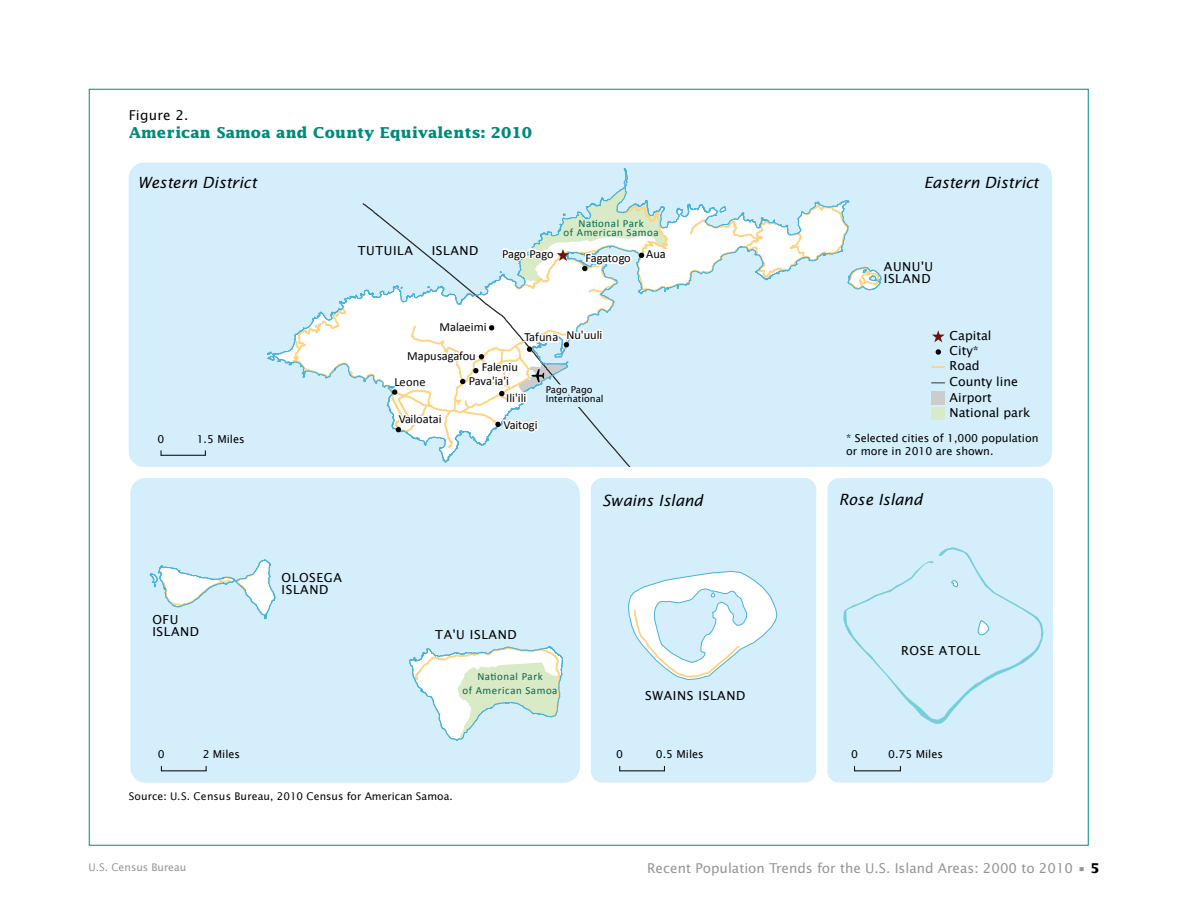
<style>
.page{position:relative;width:1188px;height:918px;background:#fff}
.page>*{position:absolute;margin:0;border:0;box-sizing:border-box;transform-origin:0 0}
.t1{font:italic 15.45px "Lucida Sans";color:#000}
.t2{font:700 15px "Lucida";letter-spacing:.02em;color:#008a7c}
.t3{font:13.5px "Lucida Sans";color:#939598}
.t4{font:13.5px "Lucida Sans";letter-spacing:.02em;color:#000}
.t5{font:12.45px/26.2px "Calibri";color:#000}
.t6{font:12.45px/11.9px "Lucida Sans Unicode";letter-spacing:.05em;color:#000}
.t7{font:12.45px/15.5px "Lucida Sans Unicode";color:#000}
.t8{font:12.45px "Calibri";letter-spacing:-.03em;color:#000}
.t9{font:10.95px/13.2px "Lucida Sans Unicode";color:#000}
.t10{font:10.95px/13.5px "Calibri";letter-spacing:.05em;color:#006850;text-align:center}
.t11{font:10.5px "Lucida Sans";color:#000}
.t12{font:10.5px "Lucida Sans";color:#939598}
.t13{font:9.45px/8.6px "Lucida Sans Unicode";color:#000}
.s1{font-weight:700;color:#000}
</style>
<div class="page">
<div style="left:131px;top:478px;width:449px;height:305px;background:#d4eefb"></div>
<div style="left:150px;top:560px;width:413px;height:180px;background:#d4eefb"></div>
<div style="left:187px;top:580px;width:373px;height:160px;background:#d4eefb"></div>
<svg style="left:409px;top:646px;width:154px;height:95px"></svg>
<svg style="left:150px;top:560px;width:126px;height:59px"></svg>
<div style="left:591px;top:478px;width:225px;height:305px;background:#d4eefb"></div>
<svg style="left:628px;top:571px;width:149px;height:109px"></svg>
<div style="left:129px;top:163px;width:923px;height:304px;background:#d4eefb"></div>
<div style="left:828px;top:478px;width:225px;height:305px;background:#d4eefb"></div>
<div style="left:843px;top:547px;width:201px;height:177px;background:#d4eefb"></div>
<hr style="left:161px;top:455px;width:44px;height:1px;background:#000">
<hr style="left:161px;top:770px;width:45px;height:1px;background:#000">
<hr style="left:620px;top:770px;width:44px;height:1px;background:#000">
<hr style="left:855px;top:770px;width:45px;height:1px;background:#000">
<svg style="left:932px;top:330px;width:13px;height:12px"></svg>
<svg style="left:267px;top:168px;width:616px;height:294px"></svg>
<svg style="left:936px;top:349px;width:5px;height:6px"></svg>
<svg style="left:932px;top:366px;width:13px;height:2px"></svg>
<svg style="left:932px;top:382px;width:13px;height:1px"></svg>
<div style="left:932px;top:392px;width:13px;height:13px;background:#ccc"></div>
<div style="left:932px;top:407px;width:13px;height:13px;background:#d9eac6"></div>
<p class="t4" style="left:129px;top:107px;width:61px">Figure 2.</p>
<p class="t2" style="left:129px;top:124px;width:405px">American Samoa and County Equivalents: 2010</p>
<p class="t1" style="left:137px;top:174px;width:121px">Western District</p>
<p class="t9" style="left:158px;top:432px;width:8px">0</p>
<p class="t9" style="left:197px;top:432px;width:49px">1.5 Miles</p>
<p class="t6" style="left:358px;top:245px;width:57px">TUTUILA</p>
<p class="t6" style="left:432px;top:245px;width:48px">ISLAND</p>
<p class="t5" style="left:502px;top:240px;width:53px">Pago Pago</p>
<p class="t10" style="left:564px;top:219px;width:96px;line-height:8.9px">National Park<br>of American Samoa</p>
<p class="t8" style="left:585px;top:250px;width:47px">Fagatogo</p>
<p class="t5" style="left:646px;top:241px;width:21px">Aua</p>
<p class="t5" style="left:439px;top:314px;width:49px">Malaeimi</p>
<p class="t5" style="left:524px;top:324px;width:35px">Tafuna</p>
<p class="t5" style="left:566px;top:322px;width:37px">Nu'uuli</p>
<p class="t5" style="left:395px;top:342px;width:83px;text-indent:13px">Mapusagafou<br>Leone</p>
<p class="t5" style="left:482px;top:354px;width:38px">Faleniu</p>
<p class="t5" style="left:469px;top:368px;width:42px">Pava'ia'i</p>
<p class="t5" style="left:399px;top:406px;width:44px">Vailoatai</p>
<p class="t5" style="left:506px;top:384px;width:22px">Ili'ili</p>
<p class="t5" style="left:504px;top:412px;width:36px">Vaitogi</p>
<p class="t13" style="left:546px;top:386px;width:59px">Pago Pago<br>International</p>
<p class="t1" style="left:924px;top:174px;width:117px">Eastern District</p>
<p class="t6" style="left:884px;top:260px;width:51px">AUNU'U<br>ISLAND</p>
<p class="t7" style="left:950px;top:328px;width:82px">Capital<br>City*<br>Road<br>County line<br>Airport<br>National park</p>
<p class="t9" style="left:846px;top:431px;width:194px">* Selected cities of 1,000 population or more in 2010 are shown.</p>
<p class="t6" style="left:152px;top:614px;width:48px">OFU<br>ISLAND</p>
<p class="t6" style="left:282px;top:572px;width:62px">OLOSEGA<br>ISLAND</p>
<p class="t1" style="left:602px;top:492px;width:102px">Swains Island</p>
<p class="t1" style="left:839px;top:491px;width:85px">Rose Island</p>
<p class="t6" style="left:435px;top:628px;width:83px">TA'U ISLAND</p>
<p class="t10" style="left:463px;top:670px;width:96px">National Park<br>of American Samoa</p>
<p class="t6" style="left:645px;top:690px;width:102px">SWAINS ISLAND</p>
<p class="t6" style="left:901px;top:645px;width:81px">ROSE ATOLL</p>
<p class="t9" style="left:158px;top:748px;width:8px">0</p>
<p class="t9" style="left:203px;top:748px;width:39px">2 Miles</p>
<p class="t9" style="left:616px;top:748px;width:8px">0</p>
<p class="t9" style="left:656px;top:748px;width:49px">0.5 Miles</p>
<p class="t9" style="left:851px;top:748px;width:8px">0</p>
<p class="t9" style="left:888px;top:748px;width:56px">0.75 Miles</p>
<p class="t11" style="left:129px;top:790px;width:326px">Source: U.S. Census Bureau, 2010 Census for American Samoa.</p>
<p class="t12" style="left:88px;top:861px;width:99px">U.S. Census Bureau</p>
<p class="t3" style="left:647px;top:860px;width:454px">Recent Population Trends for the U.S. Island Areas: 2000 to 2010 • <span class="s1">5</span></p>
</div>
